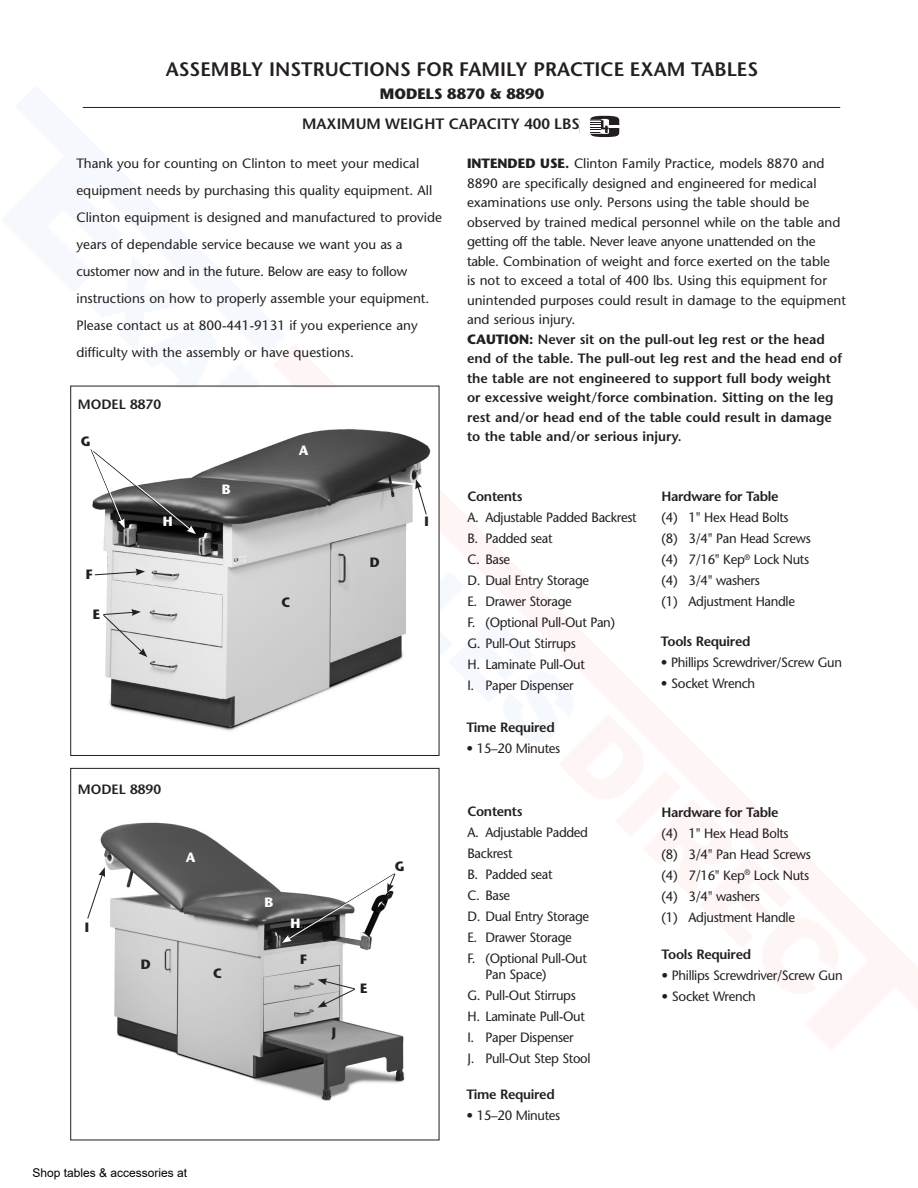
<style>
.page{position:relative;width:918px;height:1188px;background:#fff}
.page>*{position:absolute;margin:0;border:0;box-sizing:border-box;transform-origin:0 0}
.t1{font:600 19.5px "Stone Sans Std";color:#231f20}
.t2{font:600 15px "Stone Sans Std";color:#231f20}
.t3{font:700 15px "Stone Sans Std";color:#231f20}
.t4{font:500 13.5px/19.5px "Stone Sans Std";color:#231f20}
.t5{font:500 13.5px/21px "Stone Sans Std";letter-spacing:-.025em;color:#231f20}
.t6{font:600 13.5px/19.5px "Stone Sans Std";color:#231f20}
.t7{font:600 13.5px "Stone Sans Std";letter-spacing:-.025em;color:#231f20}
.t8{font:700 13.5px "Stone Sans Std";color:#231f20}
.t9{font:700 13.5px "Stone Sans Std";color:#fff}
.t10{font:13.05px "Kenyan Coffee";color:#231f20;scale:.51 1}
.t11{font:12px "Arial";color:#000}
.s1{font-size:17.4px}
.s2{font-size:13.95px}
.s3{font-weight:700}
.s4{font-weight:600}
</style>
<div class="page">
<hr style="left:83px;top:107px;width:757px;height:1px;background:#231f20">
<svg style="left:590px;top:116px;width:29px;height:21px"></svg>
<img style="left:100px;top:822px;width:305px;height:279px">
<div style="left:70px;top:768px;width:370px;height:372px;border:1px solid #231f20"></div>
<img style="left:103px;top:429px;width:328px;height:302px">
<div style="left:70px;top:386px;width:370px;height:370px;border:1px solid #231f20"></div>
<svg style="left:94px;top:569px;width:51px;height:7px"></svg>
<svg style="left:103px;top:609px;width:44px;height:48px;background:#d3d2d2"></svg>
<svg style="left:415px;top:479px;width:12px;height:36px"></svg>
<svg style="left:87px;top:867px;width:18px;height:52px"></svg>
<svg style="left:90px;top:446px;width:106px;height:89px"></svg>
<svg style="left:282px;top:873px;width:114px;height:70px"></svg>
<svg style="left:318px;top:979px;width:38px;height:29px"></svg>
<p class="t1" style="left:166px;top:58px;width:594px">ASSEMBLY INSTRUCTIONS FOR FAMILY PRACTICE EXAM TABLES</p>
<p class="t3" style="left:380px;top:84px;width:166px">MODELS 8870 &amp; 8890</p>
<p class="t2" style="left:302px;top:114px;width:279px">MAXIMUM WEIGHT CAPACITY 400 LBS</p>
<p class="t10" style="left:561px;top:119px;width:17px"><span class="s1">3</span><span class="s2">.</span>75</p>
<p class="t4" style="left:76px;top:150px;width:367px;line-height:27px">Thank you for counting on Clinton to meet your medical equipment needs by purchasing this quality equipment. All Clinton equipment is designed and manufactured to provide years of dependable service because we want you as a customer now and in the future. Below are easy to follow instructions on how to properly assemble your equipment.<br>Please contact us at 800-441-9131 if you experience any difficulty with the assembly or have questions.</p>
<p class="t4" style="left:467px;top:154px;width:381px"><span class="s3">INTENDED USE.</span> Clinton Family Practice, models 8870 and 8890 are specifically designed and engineered for medical examinations use only. Persons using the table should be observed by trained medical personnel while on the table and getting off the table. Never leave anyone unattended on the table. Combination of weight and force exerted on the table<br>is not to exceed a total of 400 lbs. Using this equipment for unintended purposes could result in damage to the equipment and serious injury.</p>
<p class="t6" style="left:467px;top:329px;width:377px"><span class="s3">CAUTION:</span> Never sit on the pull-out leg rest or the head end of the table. The pull-out leg rest and the head end of the table are not engineered to support full body weight or excessive weight/force combination. Sitting on the leg rest and/or head end of the table could result in damage to the table and/or serious injury.</p>
<p class="t6" style="left:78px;top:394px;width:85px">MODEL 8870</p>
<p class="t8" style="left:81px;top:433px;width:11px">G</p>
<p class="t9" style="left:299px;top:443px;width:11px">A</p>
<p class="t8" style="left:86px;top:566px;width:8px">F</p>
<p class="t8" style="left:93px;top:606px;width:9px">E</p>
<p class="t9" style="left:163px;top:514px;width:11px">H</p>
<p class="t9" style="left:222px;top:481px;width:10px">B</p>
<p class="t8" style="left:282px;top:594px;width:10px">C</p>
<p class="t8" style="left:370px;top:554px;width:11px">D</p>
<p class="t8" style="left:424px;top:514px;width:6px">I</p>
<p class="t6" style="left:78px;top:780px;width:85px">MODEL 8890</p>
<p class="t8" style="left:85px;top:919px;width:6px">I</p>
<p class="t8" style="left:141px;top:956px;width:11px">D</p>
<p class="t9" style="left:186px;top:849px;width:11px">A</p>
<p class="t8" style="left:213px;top:965px;width:10px">C</p>
<p class="t9" style="left:264px;top:894px;width:10px">B</p>
<p class="t9" style="left:291px;top:916px;width:11px">H</p>
<p class="t8" style="left:300px;top:951px;width:8px">F</p>
<p class="t8" style="left:332px;top:1024px;width:6px">J</p>
<p class="t8" style="left:360px;top:980px;width:9px">E</p>
<p class="t8" style="left:395px;top:858px;width:11px">G</p>
<p class="t11" style="left:32px;top:1165px;width:156px">Shop tables &amp; accessories at</p>
<p class="t7" style="left:467px;top:489px;width:57px">Contents</p>
<p class="t5" style="left:467px;top:507px;width:171px">A. Adjustable Padded Backrest</p>
<p class="t5" style="left:467px;top:528px;width:87px">B. Padded seat</p>
<p class="t4" style="left:467px;top:550px;width:44px">C. Base</p>
<p class="t5" style="left:467px;top:570px;width:123px">D. Dual Entry Storage</p>
<p class="t5" style="left:467px;top:591px;width:106px">E. Drawer Storage</p>
<p class="t5" style="left:467px;top:612px;width:149px">F. (Optional Pull-Out Pan)</p>
<p class="t5" style="left:467px;top:633px;width:110px">G. Pull-Out Stirrups</p>
<p class="t5" style="left:467px;top:654px;width:119px">H. Laminate Pull-Out</p>
<p class="t5" style="left:467px;top:675px;width:108px">I. Paper Dispenser</p>
<p class="t7" style="left:467px;top:719px;width:90px">Time Required</p>
<p class="t5" style="left:467px;top:738px;width:95px"><span class="s4">•</span> 15–20 Minutes</p>
<p class="t7" style="left:467px;top:803px;width:57px">Contents</p>
<p class="t5" style="left:467px;top:822px;width:122px">A. Adjustable Padded<br>Backrest</p>
<p class="t5" style="left:467px;top:864px;width:87px">B. Padded seat</p>
<p class="t4" style="left:467px;top:885px;width:44px">C. Base</p>
<p class="t5" style="left:467px;top:906px;width:123px">D. Dual Entry Storage</p>
<p class="t5" style="left:467px;top:927px;width:106px">E. Drawer Storage</p>
<p class="t5" style="left:485px;top:950px;width:103px;line-height:16.5px;text-indent:-18px">F. (Optional Pull-Out<br>Pan Space)</p>
<p class="t5" style="left:467px;top:985px;width:110px">G. Pull-Out Stirrups</p>
<p class="t5" style="left:467px;top:1006px;width:119px">H. Laminate Pull-Out</p>
<p class="t5" style="left:467px;top:1027px;width:108px">I. Paper Dispenser</p>
<p class="t5" style="left:467px;top:1048px;width:125px">J. Pull-Out Step Stool</p>
<p class="t7" style="left:467px;top:1086px;width:90px">Time Required</p>
<p class="t5" style="left:467px;top:1104px;width:95px"><span class="s4">•</span> 15–20 Minutes</p>
<p class="t7" style="left:662px;top:488px;width:119px">Hardware for Table</p>
<p class="t5" style="left:662px;top:507px;width:129px">(4) 1" Hex Head Bolts</p>
<p class="t5" style="left:662px;top:528px;width:151px">(8) 3/4" Pan Head Screws</p>
<p class="t5" style="left:662px;top:549px;width:149px">(4) 7/16" Kep<sup>®</sup> Lock Nuts</p>
<p class="t5" style="left:662px;top:570px;width:100px">(4) 3/4" washers</p>
<p class="t5" style="left:662px;top:591px;width:135px">(1) Adjustment Handle</p>
<p class="t7" style="left:661px;top:633px;width:91px">Tools Required</p>
<p class="t5" style="left:661px;top:652px;width:183px"><span class="s4">•</span> Phillips Screwdriver/Screw Gun</p>
<p class="t5" style="left:661px;top:673px;width:96px"><span class="s4">•</span> Socket Wrench</p>
<p class="t7" style="left:662px;top:804px;width:119px">Hardware for Table</p>
<p class="t5" style="left:662px;top:822px;width:129px">(4) 1" Hex Head Bolts</p>
<p class="t5" style="left:662px;top:843px;width:151px">(8) 3/4" Pan Head Screws</p>
<p class="t5" style="left:662px;top:864px;width:149px">(4) 7/16" Kep<sup>®</sup> Lock Nuts</p>
<p class="t5" style="left:662px;top:885px;width:100px">(4) 3/4" washers</p>
<p class="t5" style="left:662px;top:906px;width:135px">(1) Adjustment Handle</p>
<p class="t7" style="left:662px;top:947px;width:91px">Tools Required</p>
<p class="t5" style="left:662px;top:965px;width:183px"><span class="s4">•</span> Phillips Screwdriver/Screw Gun</p>
<p class="t5" style="left:662px;top:986px;width:96px"><span class="s4">•</span> Socket Wrench</p>
</div>
